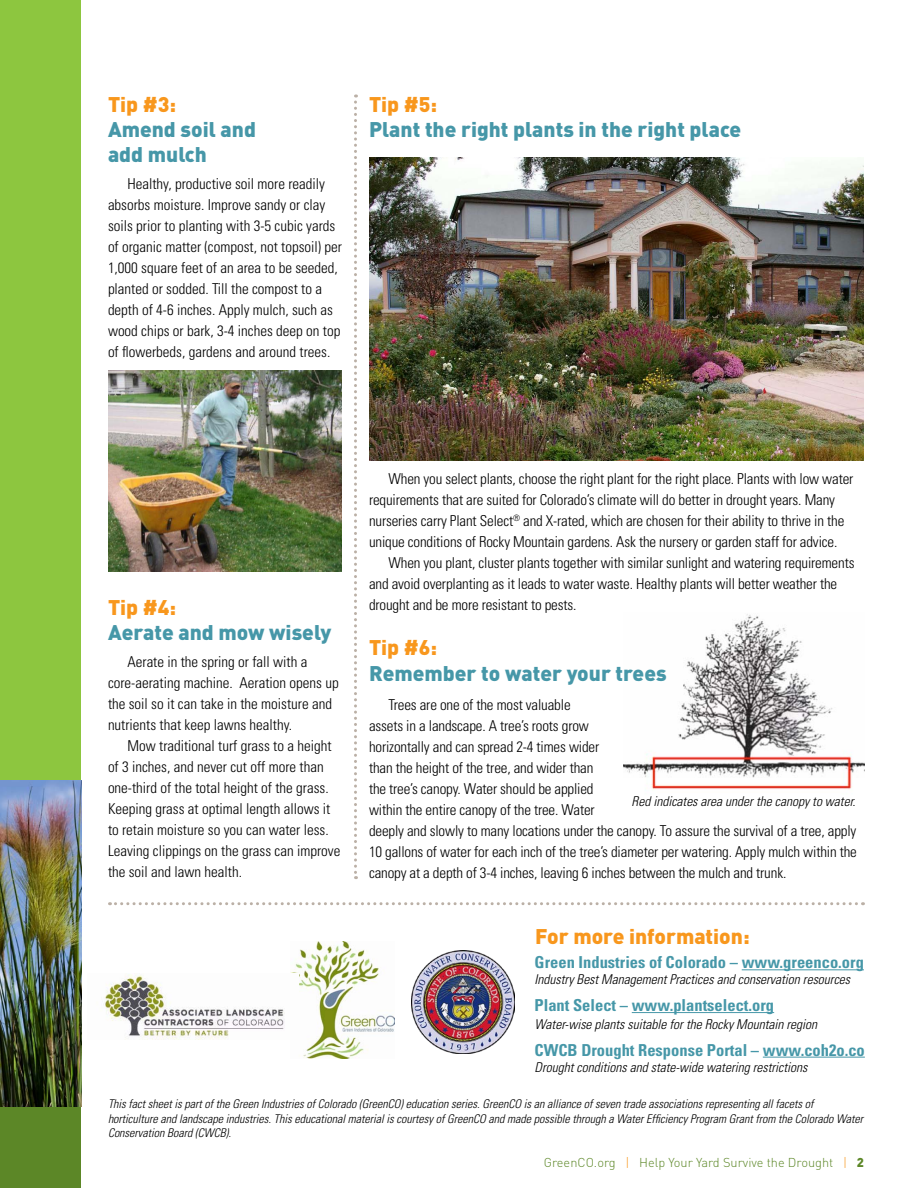
<style>
.page{position:relative;width:918px;height:1188px;background:#fff}
.page>*{position:absolute;margin:0;border:0;box-sizing:border-box;transform-origin:0 0}
.t1{font:900 21px/25.2px "DIN";color:#4697a8}
.t2{font:900 21px "DIN";color:#f8971d}
.t3{font:700 condensed 16.5px "Univers";color:#4697a8}
.t4{font:300 condensed 15px/21px "Univers";letter-spacing:-.01em;color:#000}
.t5{font:italic 300 condensed 13.5px "Univers";color:#000}
.t6{font:300 12.75px "DIN";color:#5c8727}
.t7{font:italic 300 condensed 12px/14.4px "Univers";color:#000}
.s1{color:#f8971d}
.s2{font-weight:900}
</style>
<div class="page">
<div style="left:0;top:0;width:81px;height:1188px;background:#8dc63f"></div>
<svg style="left:354px;top:94px;width:3px;height:785px"></svg>
<img style="left:623px;top:614px;width:242px;height:176px">
<svg style="left:110px;top:902px;width:746px;height:3px"></svg>
<div style="left:0;top:1107px;width:81px;height:81px;background:#5c8727"></div>
<img style="left:291px;top:941px;width:104px;height:118px">
<hr style="left:742px;top:969px;width:122px;height:1px;background:#4697a8">
<hr style="left:632px;top:1012px;width:142px;height:1px;background:#4697a8">
<hr style="left:763px;top:1057px;width:102px;height:1px;background:#4697a8">
<img style="left:411px;top:951px;width:104px;height:103px">
<img style="left:108px;top:370px;width:234px;height:201px">
<img style="left:0;top:780px;width:81px;height:327px">
<img style="left:369px;top:158px;width:495px;height:302px">
<img style="left:105px;top:974px;width:194px;height:65px">
<h1 class="t2" style="left:108px;top:90px;width:70px">Tip #3:</h1>
<h1 class="t1" style="left:108px;top:116px;width:149px">Amend soil and add mulch</h1>
<p class="t4" style="left:108px;top:173px;width:235px;text-indent:20px">Healthy, productive soil more readily absorbs moisture. Improve sandy or clay soils prior to planting with 3-5 cubic yards of organic matter (compost, not topsoil) per 1,000 square feet of an area to be seeded, planted or sodded. Till the compost to a depth of 4-6 inches. Apply mulch, such as wood chips or bark, 3-4 inches deep on top of flowerbeds, gardens and around trees.</p>
<h1 class="t2" style="left:369px;top:90px;width:70px">Tip #5:</h1>
<h1 class="t1" style="left:369px;top:116px;width:374px">Plant the right plants in the right place</h1>
<h1 class="t2" style="left:108px;top:593px;width:70px">Tip #4:</h1>
<h1 class="t1" style="left:108px;top:619px;width:225px">Aerate and mow wisely</h1>
<p class="t4" style="left:108px;top:651px;width:232px;text-indent:20px">Aerate in the spring or fall with a core-aerating machine. Aeration opens up the soil so it can take in the moisture and nutrients that keep lawns healthy.</p>
<p class="t4" style="left:108px;top:735px;width:234px;text-indent:20px">Mow traditional turf grass to a height of 3 inches, and never cut off more than one-third of the total height of the grass.<br>Keeping grass at optimal length allows it to retain moisture so you can water less.<br>Leaving clippings on the grass can improve the soil and lawn health.</p>
<p class="t4" style="left:369px;top:468px;width:486px;text-indent:20px">When you select plants, choose the right plant for the right place. Plants with low water requirements that are suited for Colorado’s climate will do better in drought years. Many nurseries carry Plant Select<sup>®</sup> and X-rated, which are chosen for their ability to thrive in the unique conditions of Rocky Mountain gardens. Ask the nursery or garden staff for advice.</p>
<p class="t4" style="left:369px;top:552px;width:487px;text-indent:20px">When you plant, cluster plants together with similar sunlight and watering requirements and avoid overplanting as it leads to water waste. Healthy plants will better weather the drought and be more resistant to pests.</p>
<h1 class="t2" style="left:369px;top:634px;width:70px">Tip #6:</h1>
<h1 class="t1" style="left:369px;top:659px;width:299px">Remember to water your trees</h1>
<p class="t4" style="left:369px;top:694px;width:489px;text-indent:20px">Trees are one of the most valuable<br>assets in a landscape. A tree’s roots grow<br>horizontally and can spread 2-4 times wider<br>than the height of the tree, and wider than<br>the tree’s canopy. Water should be applied<br>within the entire canopy of the tree. Water<br>deeply and slowly to many locations under the canopy. To assure the survival of a tree, apply 10 gallons of water for each inch of the tree’s diameter per watering. Apply mulch within the canopy at a depth of 3-4 inches, leaving 6 inches between the mulch and trunk.</p>
<p class="t5" style="left:632px;top:793px;width:225px">Red indicates area under the canopy to water.</p>
<h1 class="t2" style="left:535px;top:922px;width:216px">For more information:</h1>
<p class="t3" style="left:535px;top:952px;width:331px">Green Industries of Colorado – www.greenco.org</p>
<p class="t5" style="left:535px;top:972px;width:317px">Industry Best Management Practices and conservation resources</p>
<p class="t3" style="left:535px;top:995px;width:241px">Plant Select – www.plantselect.org</p>
<p class="t5" style="left:535px;top:1016px;width:284px">Water-wise plants suitable for the Rocky Mountain region</p>
<p class="t3" style="left:535px;top:1040px;width:332px">CWCB Drought Response Portal – www.coh2o.co</p>
<p class="t5" style="left:535px;top:1059px;width:274px">Drought conditions and state-wide watering restrictions</p>
<p class="t7" style="left:108px;top:1097px;width:757px">This fact sheet is part of the Green Industries of Colorado (GreenCO) education series. GreenCO is an alliance of seven trade associations representing all facets of horticulture and landscape industries. This educational material is courtesy of GreenCO and made possible through a Water Efficiency Program Grant from the Colorado Water<br>Conservation Board (CWCB).</p>
<p class="t6" style="left:544px;top:1155px;width:322px">GreenCO.org <span class="s1">|</span> Help Your Yard Survive the Drought <span class="s1">|</span> <span class="s2">2</span></p>
</div>
